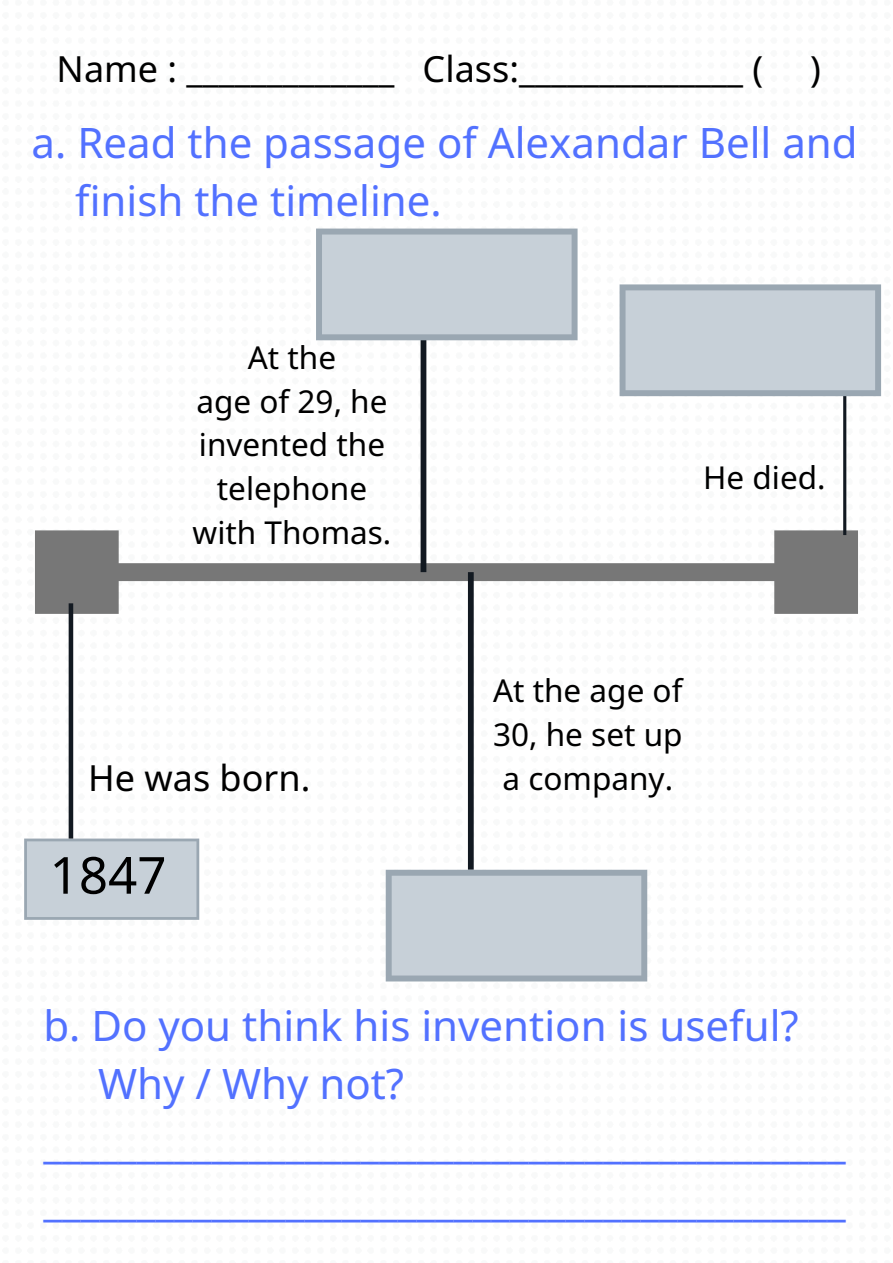
<style>
.page{position:relative;width:893px;height:1263px;background:#fff}
.page>*{position:absolute;margin:0;border:0;box-sizing:border-box;transform-origin:0 0}
.t1{font:51.07px "Noto Sans";color:#000}
.t2{font:42px/58.5px "Noto Sans";color:#5271ff}
.t3{font:36px "Noto Sans";color:#000}
.t4{font:31.5px/44px "Noto Sans";color:#000;text-align:center}
</style>
<div class="page">
<svg style="left:35px;top:530px;width:281px;height:73px"></svg>
<svg style="left:24px;top:603px;width:175px;height:317px"></svg>
<svg style="left:316px;top:229px;width:565px;height:752px"></svg>
<p class="t3" style="left:57px;top:44px;width:708px">Name : _____________ Class:______________ (</p>
<p class="t3" style="left:810px;top:44px;width:12px">)</p>
<p class="t2" style="left:75px;top:112px;width:784px;text-indent:-44px">a. Read the passage of Alexandar Bell and finish the timeline.</p>
<p class="t4" style="left:193px;top:334px;width:200px">At the<br>age of 29, he invented the telephone with Thomas.</p>
<p class="t3" style="left:88px;top:752px;width:224px">He was born.</p>
<p class="t1" style="left:50px;top:839px;width:118px">1847</p>
<p class="t4" style="left:703px;top:454px;width:124px">He died.</p>
<p class="t4" style="left:493px;top:668px;width:191px;text-align:justify">At the age of 30, he set up a company.</p>
<p class="t2" style="left:43px;top:995px;width:757px">b. Do you think his invention is useful?</p>
<p class="t2" style="left:98px;top:1054px;width:308px">Why / Why not?</p>
<p class="t2" style="left:43px;top:1112px;width:804px">___________________________________________</p>
<p class="t2" style="left:43px;top:1171px;width:804px">___________________________________________</p>
</div>
